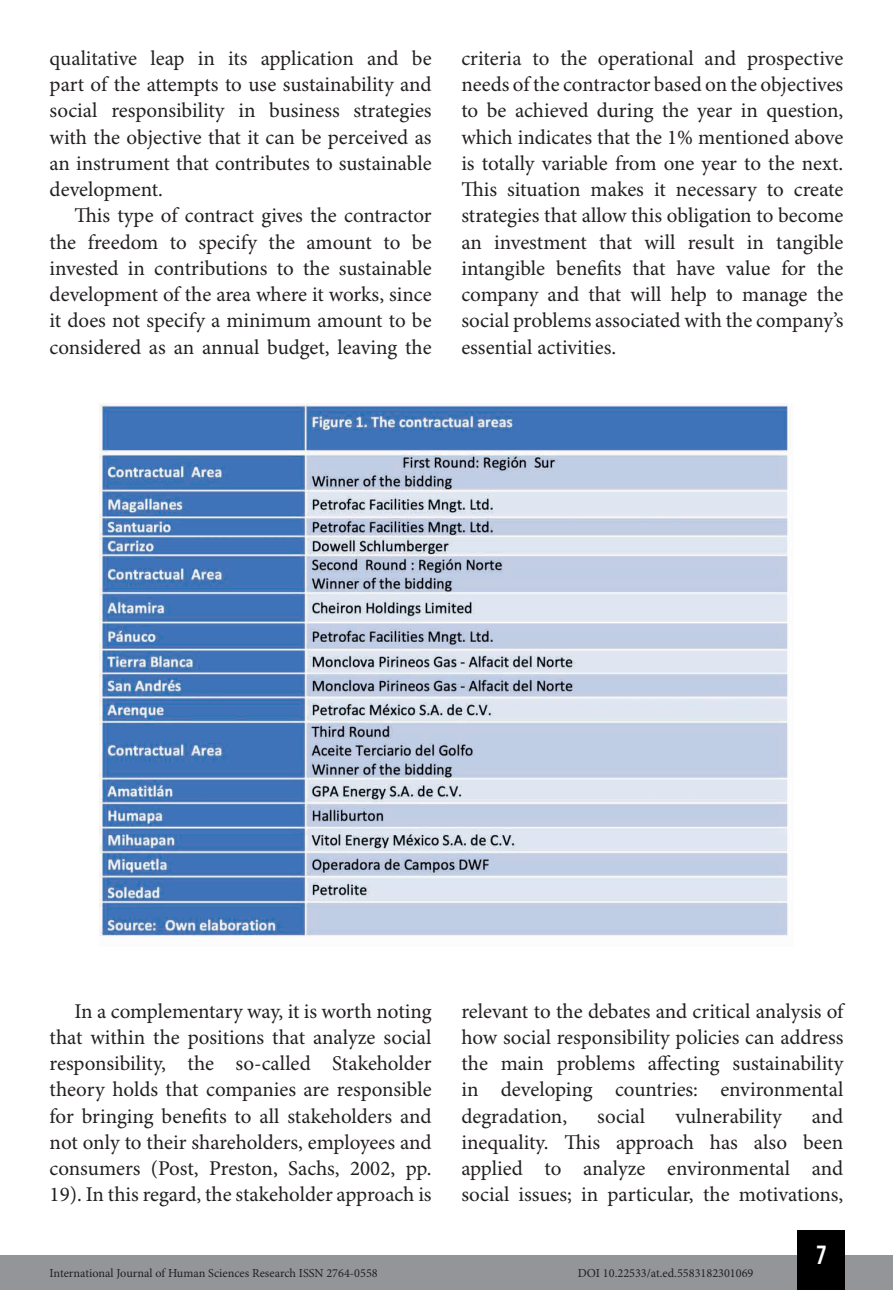
<style>
.page{position:relative;width:893px;height:1290px;background:#fff}
.page>*{position:absolute;margin:0;border:0;box-sizing:border-box;transform-origin:0 0}
.t1{font:26.25px "Bebas Kai";color:#fff}
.t2{font:21px/26.2px "Minion Pro";color:#231f20;text-align:justify}
.t3{font:12.25px "Minion Pro";color:#231f20}
</style>
<div class="page">
<div style="left:0;top:1255px;width:893px;height:35px;background:#939598"></div>
<div style="left:797px;top:1230px;width:48px;height:60px;background:#000"></div>
<img style="left:99px;top:403px;width:689px;height:534px">
<p class="t2" style="left:50px;top:46px;width:384px">qualitative leap in its application and be part of the attempts to use sustainability and social responsibility in business strategies with the objective that it can be perceived as an instrument that contributes to sustainable development.</p>
<p class="t2" style="left:50px;top:203px;width:384px;text-indent:25px">This type of contract gives the contractor the freedom to specify the amount to be invested in contributions to the sustainable development of the area where it works, since it does not specify a minimum amount to be considered as an annual budget, leaving the</p>
<p class="t2" style="left:461px;top:46px;width:384px">criteria to the operational and prospective needs of the contractor based on the objectives to be achieved during the year in question, which indicates that the 1% mentioned above is totally variable from one year to the next.<br>This situation makes it necessary to create strategies that allow this obligation to become an investment that will result in tangible intangible benefits that have value for the company and that will help to manage the social problems associated with the company’s essential activities.</p>
<p class="t2" style="left:50px;top:998px;width:384px;text-indent:25px">In a complementary way, it is worth noting that within the positions that analyze social responsibility, the so-called Stakeholder theory holds that companies are responsible for bringing benefits to all stakeholders and not only to their shareholders, employees and consumers (Post, Preston, Sachs, 2002, pp.<br>19). In this regard, the stakeholder approach is</p>
<p class="t2" style="left:461px;top:998px;width:384px">relevant to the debates and critical analysis of how social responsibility policies can address the main problems affecting sustainability in developing countries: environmental degradation,</p>
<p class="t2" style="left:461px;top:1103px;width:383px;text-indent:350px">and inequality. This approach has also been applied to analyze environmental and social issues; in particular, the motivations,</p>
<p class="t2" style="left:597px;top:1103px;width:49px">social</p>
<p class="t2" style="left:675px;top:1103px;width:108px">vulnerability</p>
<p class="t3" style="left:50px;top:1266px;width:330px">International Journal of Human Sciences Research ISSN 2764-0558</p>
<p class="t3" style="left:578px;top:1266px;width:177px">DOI 10.22533/at.ed.5583182301069</p>
<p class="t1" style="left:817px;top:1241px;width:11px">7</p>
</div>
